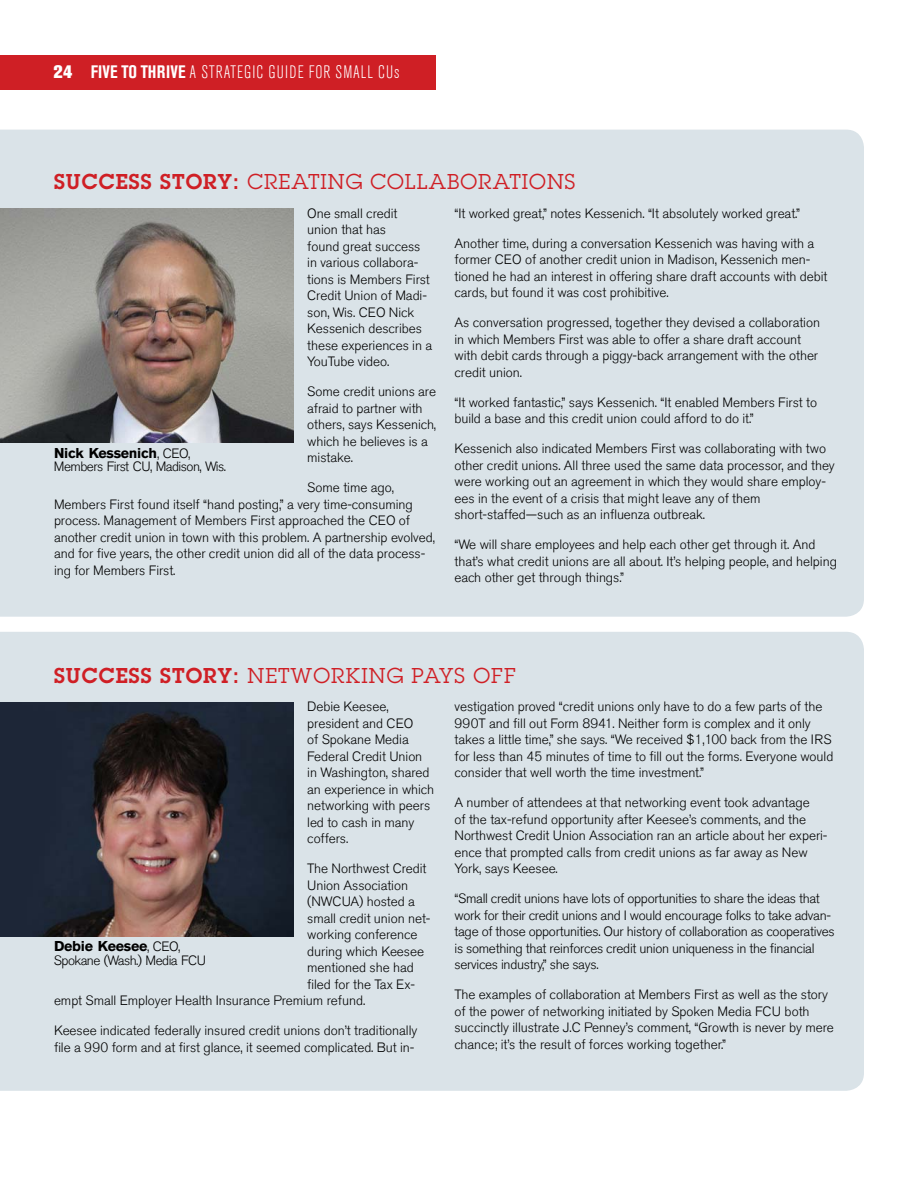
<style>
.page{position:relative;width:918px;height:1188px;background:#fff}
.page>*{position:absolute;margin:0;border:0;box-sizing:border-box;transform-origin:0 0}
.t1{font:21px "Lubalin Graph Std";letter-spacing:.05em;color:#cf1f25}
.t2{font:300 condensed 18px "Akzidenz Grotesk Std";letter-spacing:.055em;color:#fff}
.t3{font:700 14.25px "Akzidenz Grotesk Std";letter-spacing:-.02em;color:#000}
.t4{font:300 13.5px/16.5px "Akzidenz Grotesk Std";letter-spacing:-.005em;color:#000}
.t5{font:300 13.5px "Akzidenz Grotesk Std";letter-spacing:-.04em;color:#000}
.s1{font-weight:800;font-stretch:normal}
.s2{font-weight:700}
.s3{font-weight:600}
.s4{font-weight:300;font-size:13.5px}
</style>
<div class="page">
<div style="left:0;top:55px;width:435px;height:35px;background:#cf1f25"></div>
<div style="left:0;top:130px;width:864px;height:487px;background:#dae3e8"></div>
<div style="left:0;top:632px;width:864px;height:459px;background:#dae3e8"></div>
<img style="left:0;top:702px;width:294px;height:234px">
<img style="left:0;top:208px;width:294px;height:235px">
<h2 class="t2" style="left:54px;top:62px;width:347px"><span class="s1">24</span> <span class="s2">FIVE TO THRIVE</span> A STRATEGIC GUIDE FOR SMALL CUs</h2>
<h1 class="t1" style="left:54px;top:169px;width:523px"><span class="s3">SUCCESS STORY:</span> CREATING COLLABORATIONS</h1>
<p class="t4" style="left:307px;top:205px;width:126px">One small credit<br>union that has<br>found great success in various collabora&shy;tions is Members First<br>Credit Union of Madi&shy;son, Wis. CEO Nick<br>Kessenich describes these experiences in a<br>YouTube video.</p>
<p class="t4" style="left:307px;top:384px;width:130px">Some credit unions are afraid to partner with others, says Kessenich, which he believes is a mistake.</p>
<p class="t4" style="left:54px;top:480px;width:383px;text-indent:253px">Some time ago, Members First found itself “hand posting,” a very time-consuming process. Management of Members First approached the CEO of another credit union in town with this problem. A partnership evolved, and for five years, the other credit union did all of the data process&shy;ing for Members First.</p>
<p class="t4" style="left:455px;top:205px;width:347px">“It worked great,” notes Kessenich. “It absolutely worked great.”</p>
<p class="t4" style="left:455px;top:235px;width:375px">Another time, during a conversation Kessenich was having with a former CEO of another credit union in Madison, Kessenich men&shy;tioned he had an interest in offering share draft accounts with debit cards, but found it was cost prohibitive.</p>
<p class="t4" style="left:455px;top:315px;width:367px">As conversation progressed, together they devised a collaboration in which Members First was able to offer a share draft account with debit cards through a piggy-back arrangement with the other credit union.</p>
<p class="t4" style="left:455px;top:394px;width:364px">“It worked fantastic,” says Kessenich. “It enabled Members First to build a base and this credit union could afford to do it.”</p>
<p class="t4" style="left:455px;top:441px;width:382px">Kessenich also indicated Members First was collaborating with two other credit unions. All three used the same data processor, and they were working out an agreement in which they would share employ&shy;ees in the event of a crisis that might leave any of them short-staffed—such as an influenza outbreak.</p>
<p class="t4" style="left:455px;top:537px;width:384px">“We will share employees and help each other get through it. And that’s what credit unions are all about. It’s helping people, and helping each other get through things.”</p>
<p class="t3" style="left:54px;top:444px;width:138px">Nick Kessenich<span class="s4">, CEO,</span></p>
<p class="t5" style="left:54px;top:459px;width:174px">Members First CU, Madison, Wis.</p>
<h1 class="t1" style="left:54px;top:662px;width:463px"><span class="s3">SUCCESS STORY:</span> NETWORKING PAYS OFF</h1>
<p class="t4" style="left:307px;top:699px;width:128px">Debie Keesee, president and CEO<br>of Spokane Media<br>Federal Credit Union in Washington, shared an experience in which networking with peers led to cash in many coffers.</p>
<p class="t4" style="left:307px;top:861px;width:121px">The Northwest Credit</p>
<p class="t4" style="left:307px;top:877px;width:102px">Union Association</p>
<p class="t4" style="left:307px;top:894px;width:109px">(NWCUA) hosted a</p>
<p class="t4" style="left:307px;top:910px;width:125px">small credit union net-</p>
<p class="t4" style="left:307px;top:927px;width:112px">working conference</p>
<p class="t4" style="left:307px;top:943px;width:118px">during which Keesee</p>
<p class="t4" style="left:307px;top:960px;width:108px">mentioned she had</p>
<p class="t4" style="left:307px;top:976px;width:109px">filed for the Tax Ex-</p>
<p class="t4" style="left:54px;top:993px;width:313px">empt Small Employer Health Insurance Premium refund.</p>
<p class="t4" style="left:54px;top:1023px;width:365px">Keesee indicated federally insured credit unions don’t traditionally file a 990 form and at first glance, it seemed complicated. But in-</p>
<p class="t4" style="left:455px;top:699px;width:380px">vestigation proved “credit unions only have to do a few parts of the 990T and fill out Form 8941. Neither form is complex and it only takes a little time,” she says. “We received $1,100 back from the IRS for less than 45 minutes of time to fill out the forms. Everyone would consider that well worth the time investment.”</p>
<p class="t4" style="left:455px;top:795px;width:375px">A number of attendees at that networking event took advantage<br>of the tax-refund opportunity after Keesee’s comments, and the Northwest Credit Union Association ran an article about her experi&shy;ence that prompted calls from credit unions as far away as New York, says Keesee.</p>
<p class="t4" style="left:455px;top:891px;width:382px">“Small credit unions have lots of opportunities to share the ideas that work for their credit unions and I would encourage folks to take advan&shy;tage of those opportunities. Our history of collaboration as cooperatives is something that reinforces credit union uniqueness in the financial services industry,” she says.</p>
<p class="t4" style="left:455px;top:987px;width:381px">The examples of collaboration at Members First as well as the story of the power of networking initiated by Spoken Media FCU both succinctly illustrate J.C Penney’s comment, “Growth is never by mere chance; it’s the result of forces working together.”</p>
<p class="t3" style="left:54px;top:938px;width:128px">Debie Keesee<span class="s4">, CEO,</span></p>
<p class="t5" style="left:54px;top:953px;width:154px">Spokane (Wash.) Media FCU</p>
</div>
